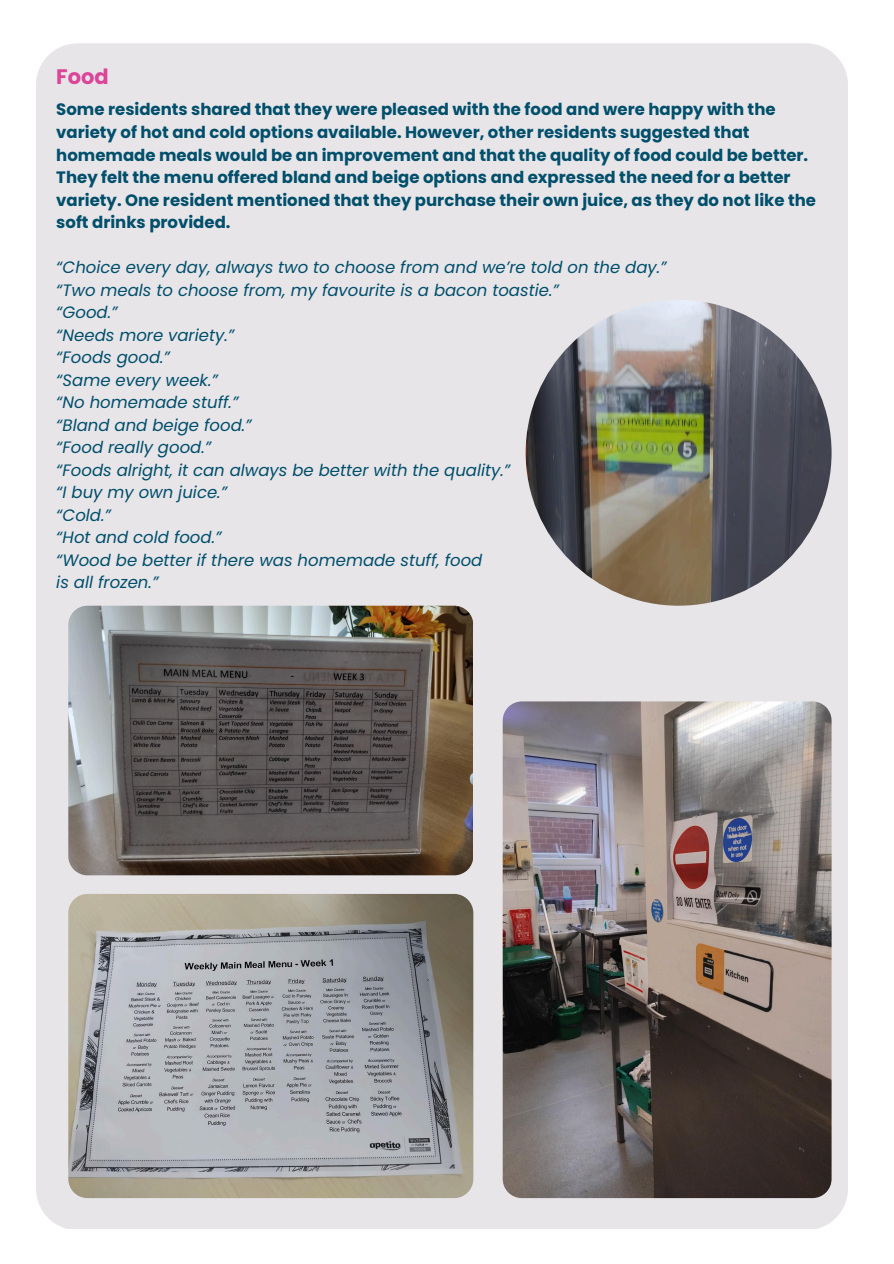
<style>
.page{position:relative;width:894px;height:1264px;background:#fff}
.page>*{position:absolute;margin:0;border:0;box-sizing:border-box;transform-origin:0 0}
.t1{font:700 21px "Poppins";color:#db4699}
.t2{font:700 16.5px/22.5px "Poppins";color:#004f6b}
.t3{font:italic 16.5px "Poppins";color:#004f6b}
</style>
<div class="page">
<div style="left:36px;top:43px;width:811px;height:1186px;background:#e8e5e9"></div>
<img style="left:525px;top:300px;width:306px;height:305px;border-radius:50%">
<img style="left:68px;top:893px;width:405px;height:305px;border-radius:19px">
<img style="left:68px;top:605px;width:404px;height:270px">
<img style="left:502px;top:701px;width:329px;height:497px">
<p class="t1" style="left:56px;top:62px;width:54px">Food</p>
<p class="t2" style="left:56px;top:98px;width:761px">Some residents shared that they were pleased with the food and were happy with the variety of hot and cold options available. However, other residents suggested that homemade meals would be an improvement and that the quality of food could be better.<br>They felt the menu offered bland and beige options and expressed the need for a better variety. One resident mentioned that they purchase their own juice, as they do not like the soft drinks provided.</p>
<p class="t3" style="left:56px;top:256px;width:611px">“Choice every day, always two to choose from and we’re told on the day.”</p>
<p class="t3" style="left:56px;top:278px;width:504px">“Two meals to choose from, my favourite is a bacon toastie.”</p>
<p class="t3" style="left:56px;top:301px;width:63px">“Good.”</p>
<p class="t3" style="left:56px;top:323px;width:179px">“Needs more variety.”</p>
<p class="t3" style="left:56px;top:346px;width:115px">“Foods good.”</p>
<p class="t3" style="left:56px;top:368px;width:163px">“Same every week.”</p>
<p class="t3" style="left:56px;top:391px;width:183px">“No homemade stuff.”</p>
<p class="t3" style="left:56px;top:413px;width:197px">“Bland and beige food.”</p>
<p class="t3" style="left:56px;top:436px;width:156px">“Food really good.”</p>
<p class="t3" style="left:56px;top:458px;width:455px">“Foods alright, it can always be better with the quality.”</p>
<p class="t3" style="left:56px;top:481px;width:172px">“I buy my own juice.”</p>
<p class="t3" style="left:56px;top:503px;width:56px">“Cold.”</p>
<p class="t3" style="left:56px;top:526px;width:167px">“Hot and cold food.”</p>
<p class="t3" style="left:56px;top:548px;width:427px">“Wood be better if there was homemade stuff, food</p>
<p class="t3" style="left:56px;top:571px;width:103px">is all frozen.”</p>
</div>
